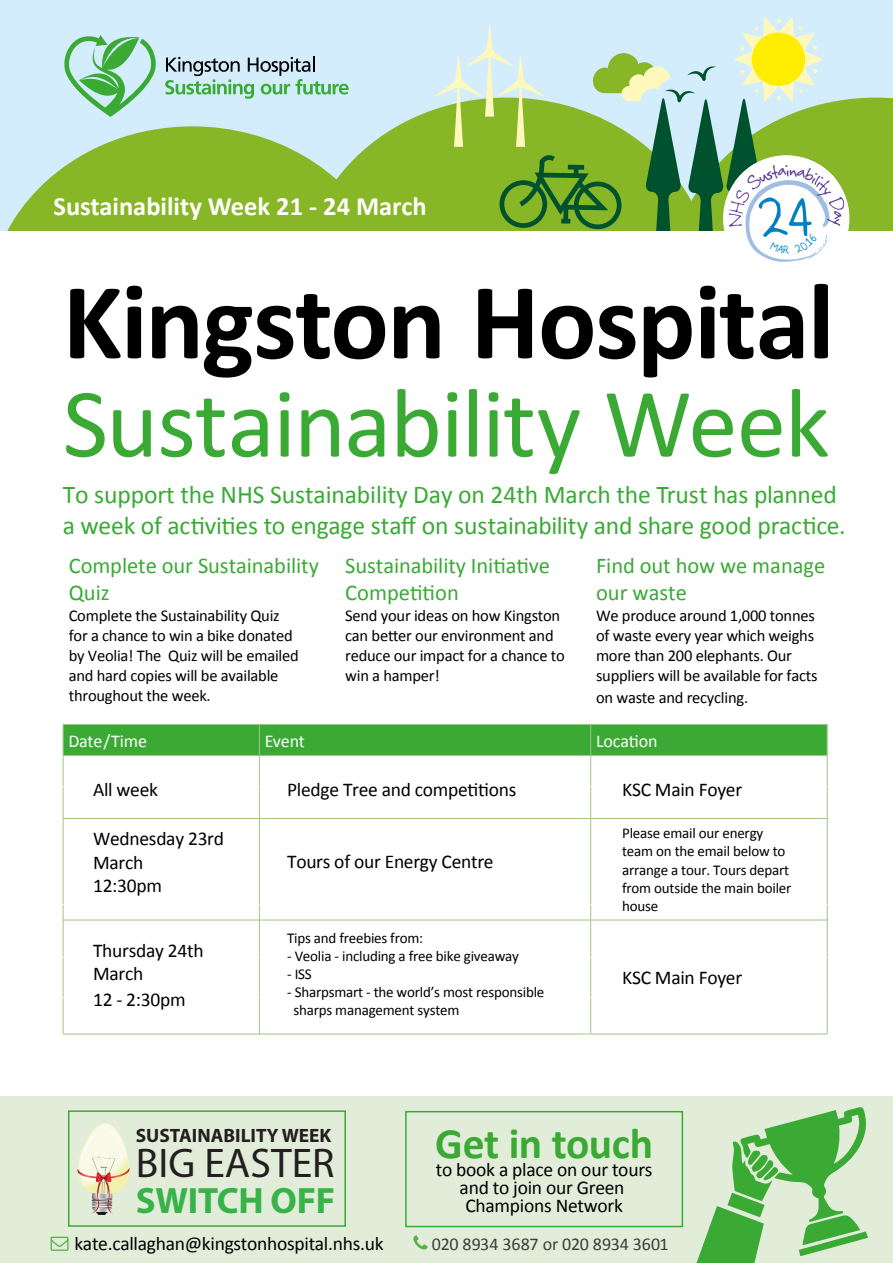
<style>
.page{position:relative;width:893px;height:1263px;background:#fff}
.page>*{position:absolute;margin:0;border:0;box-sizing:border-box;transform-origin:0 0}
.t1{font:700 109.2px "Calibri";letter-spacing:-.015em;color:#000}
.t2{font:99px "Calibri";letter-spacing:-.015em;color:#3aaa35}
.t3{font:62.25px "Kid Sans";color:#0081c6}
.t4{font:700 43.5px "Calibri";letter-spacing:-.01em;color:#3aaa35}
.t5{font:41.55px "Myriad Pro";color:#231f20}
.t6{font:700 36.75px "Myriad Pro";letter-spacing:-.01em;color:#37b34a}
.t7{font:700 26.55px "Calibri";color:#fff}
.t8{font:25.65px/30.8px "Calibri";letter-spacing:-.005em;color:#3aaa35}
.t9{font:22.5px/27px "Calibri";letter-spacing:-.005em;color:#3aaa35}
.t10{font:19.5px/23.4px "Calibri";letter-spacing:-.015em;color:#000}
.t11{font:700 19.35px "Myriad Pro";color:#231f20}
.t12{font:18px "Calibri";letter-spacing:-.005em;color:#3c3c3b}
.t13{font:18px "Calibri";letter-spacing:-.01em;color:#fff}
.t14{font:16.5px/19.8px "Calibri";letter-spacing:-.015em;color:#000}
.t15{font:15px/18px "Calibri";letter-spacing:-.015em;color:#000}
</style>
<div class="page">
<div style="left:0;top:0;width:893px;height:551px;background:#d4edfc"></div>
<div style="left:0;top:1096px;width:893px;height:167px;background:#e2edd9"></div>
<div style="left:823px;top:98px;width:70px;height:134px;background:#87b726"></div>
<svg style="left:384px;top:109px;width:50px;height:123px;background:#8fbc3b"></svg>
<svg style="left:0;top:126px;width:384px;height:106px;fill:#87b726"></svg>
<div style="left:0;top:232px;width:893px;height:342px;background:#fff"></div>
<svg style="left:64px;top:35px;width:92px;height:82px"></svg>
<svg style="left:165px;top:57px;width:184px;height:42px"></svg>
<div style="left:64px;top:725px;width:763px;height:30px;background:#3aaa35"></div>
<hr style="left:63px;top:724px;width:196px;height:1px;background:#9fc783">
<hr style="left:63px;top:725px;width:1px;height:30px;background:#9fc783">
<hr style="left:259px;top:724px;width:332px;height:1px;background:#9fc783">
<hr style="left:259px;top:725px;width:1px;height:30px;background:#9fc783">
<hr style="left:591px;top:724px;width:237px;height:1px;background:#9fc783">
<hr style="left:590px;top:725px;width:1px;height:30px;background:#9fc783">
<hr style="left:827px;top:725px;width:1px;height:30px;background:#9fc783">
<hr style="left:63px;top:755px;width:196px;height:1px;background:#9fc783">
<hr style="left:63px;top:756px;width:1px;height:30px;background:#9fc783">
<hr style="left:259px;top:755px;width:332px;height:1px;background:#9fc783">
<hr style="left:259px;top:756px;width:1px;height:30px;background:#9fc783">
<hr style="left:591px;top:755px;width:237px;height:1px;background:#9fc783">
<hr style="left:590px;top:756px;width:1px;height:30px;background:#9fc783">
<hr style="left:827px;top:756px;width:1px;height:30px;background:#9fc783">
<hr style="left:63px;top:787px;width:1px;height:117px;background:#9fc783">
<hr style="left:259px;top:787px;width:1px;height:117px;background:#9fc783">
<hr style="left:590px;top:787px;width:1px;height:117px;background:#9fc783">
<hr style="left:827px;top:787px;width:1px;height:117px;background:#9fc783">
<hr style="left:63px;top:905px;width:1px;height:52px;background:#9fc783">
<hr style="left:259px;top:905px;width:1px;height:52px;background:#9fc783">
<hr style="left:590px;top:905px;width:1px;height:52px;background:#9fc783">
<hr style="left:827px;top:905px;width:1px;height:52px;background:#9fc783">
<hr style="left:63px;top:958px;width:1px;height:39px;background:#9fc783">
<hr style="left:259px;top:958px;width:1px;height:39px;background:#9fc783">
<hr style="left:590px;top:958px;width:1px;height:39px;background:#9fc783">
<hr style="left:827px;top:958px;width:1px;height:40px;background:#9fc783">
<hr style="left:827px;top:998px;width:1px;height:36px;background:#9fc783">
<hr style="left:591px;top:1034px;width:237px;height:1px;background:#9fc783">
<hr style="left:63px;top:998px;width:1px;height:36px;background:#9fc783">
<hr style="left:259px;top:998px;width:1px;height:36px;background:#9fc783">
<hr style="left:590px;top:998px;width:1px;height:36px;background:#9fc783">
<hr style="left:63px;top:1034px;width:197px;height:1px;background:#9fc783">
<hr style="left:259px;top:1034px;width:331px;height:1px;background:#9fc783">
<svg style="left:51px;top:1237px;width:18px;height:14px"></svg>
<svg style="left:413px;top:1235px;width:15px;height:14px"></svg>
<div style="left:723px;top:155px;width:126px;height:127px;background:#fff;border-radius:50%"></div>
<img style="left:759px;top:157px;width:88px;height:105px">
<svg style="left:77px;top:1123px;width:53px;height:92px"></svg>
<svg style="left:696px;top:1107px;width:172px;height:156px"></svg>
<div style="left:405px;top:1111px;width:278px;height:116px;border:2px solid #3aaa35"></div>
<hr style="left:63px;top:818px;width:197px;height:1px;background:#9fc783">
<hr style="left:259px;top:818px;width:331px;height:1px;background:#9fc783">
<hr style="left:591px;top:818px;width:237px;height:1px;background:#9fc783">
<hr style="left:63px;top:920px;width:197px;height:1px;background:#9fc783">
<hr style="left:259px;top:920px;width:331px;height:1px;background:#9fc783">
<hr style="left:591px;top:920px;width:237px;height:1px;background:#9fc783">
<div style="left:68px;top:1110px;width:278px;height:117px;border:2px solid #3aaa35"></div>
<svg style="left:434px;top:17px;width:389px;height:237px"></svg>
<h3 class="t7" style="left:54px;top:189px;width:375px">Sustainability Week 21 - 24 March</h3>
<h3 class="t3" style="left:758px;top:192px;width:55px">24</h3>
<h1 class="t1" style="left:63px;top:254px;width:773px">Kingston Hospital</h1>
<h2 class="t2" style="left:63px;top:362px;width:768px">Sustainability Week</h2>
<h3 class="t8" style="left:63px;top:478px;width:784px">To support the NHS Sustainability Day on 24th March the Trust has planned a week of activities to engage staff on sustainability and share good practice.</h3>
<h3 class="t9" style="left:345px;top:551px;width:206px">Sustainability Initiative<br>Competition</h3>
<h3 class="t9" style="left:69px;top:551px;width:252px">Complete our Sustainability<br>Quiz</h3>
<h3 class="t9" style="left:596px;top:551px;width:231px">Find out how we manage our waste</h3>
<p class="t14" style="left:69px;top:605px;width:231px">Complete the Sustainability Quiz for a chance to win a bike donated by Veolia! The Quiz will be emailed and hard copies will be available throughout the week.</p>
<p class="t14" style="left:596px;top:605px;width:223px">We produce around 1,000 tonnes of waste every year which weighs more than 200 elephants. Our suppliers will be available for facts</p>
<p class="t14" style="left:345px;top:605px;width:221px">Send your ideas on how Kingston can better our environment and reduce our impact for a chance to win a hamper!</p>
<p class="t14" style="left:596px;top:686px;width:154px">on waste and recycling.</p>
<p class="t13" style="left:68px;top:730px;width:80px">Date/Time</p>
<p class="t13" style="left:265px;top:730px;width:42px">Event</p>
<p class="t13" style="left:596px;top:730px;width:63px">Location</p>
<p class="t10" style="left:93px;top:777px;width:66px">All week</p>
<p class="t10" style="left:287px;top:777px;width:231px">Pledge Tree and competitions</p>
<p class="t10" style="left:622px;top:777px;width:122px">KSC Main Foyer</p>
<p class="t10" style="left:93px;top:826px;width:132px">Wednesday 23rd<br>March<br>12:30pm</p>
<p class="t10" style="left:93px;top:938px;width:112px">Thursday 24th<br>March</p>
<p class="t10" style="left:93px;top:986px;width:94px">12 - 2:30pm</p>
<p class="t10" style="left:287px;top:848px;width:208px">Tours of our Energy Centre</p>
<p class="t15" style="left:287px;top:928px;width:138px">Tips and freebies from:</p>
<p class="t15" style="left:287px;top:946px;width:233px">- Veolia - including a free bike giveaway</p>
<p class="t15" style="left:287px;top:964px;width:26px">- ISS</p>
<p class="t15" style="left:293px;top:982px;width:252px;text-indent:-6px">- Sharpsmart - the world’s most responsible sharps management system</p>
<p class="t15" style="left:622px;top:824px;width:171px">Please email our energy team on the email below to arrange a tour. Tours depart from outside the main boiler house</p>
<p class="t10" style="left:622px;top:965px;width:122px">KSC Main Foyer</p>
<p class="t11" style="left:136px;top:1122px;width:197px">SUSTAINABILITY WEEK</p>
<h3 class="t5" style="left:136px;top:1138px;width:200px">BIG EASTER</h3>
<h3 class="t6" style="left:136px;top:1177px;width:201px">SWITCH OFF</h3>
<p class="t10" style="left:74px;top:1230px;width:311px">kate.callaghan@kingstonhospital.nhs.uk</p>
<h3 class="t4" style="left:435px;top:1116px;width:219px">Get in touch</h3>
<p class="t10" style="left:436px;top:1159px;width:218px;line-height:18px;text-align:center">to book a place on our tours and to join our Green<br>Champions Network</p>
<p class="t12" style="left:432px;top:1232px;width:238px">020 8934 3687 or 020 8934 3601</p>
</div>
